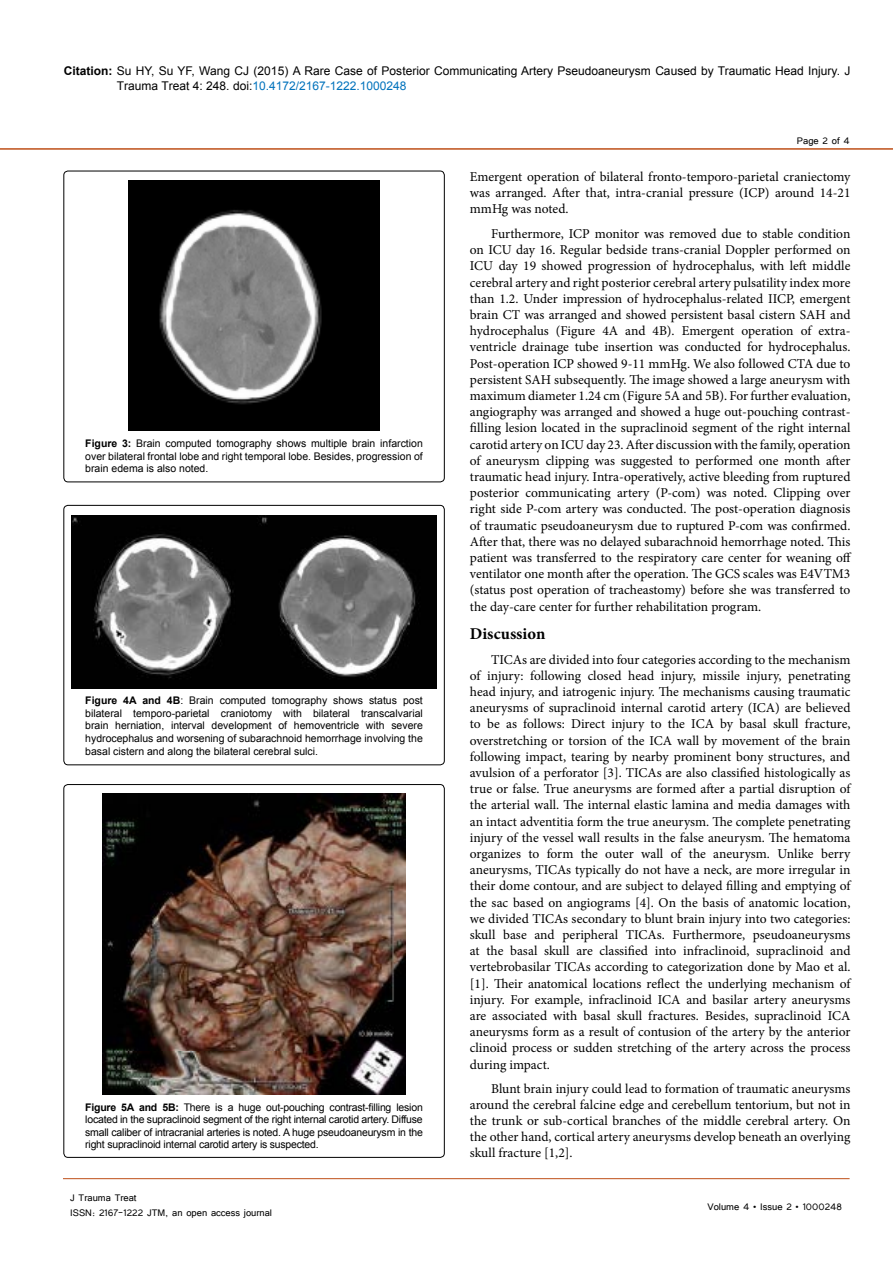
<style>
.page{position:relative;width:893px;height:1263px;background:#fff}
.page>*{position:absolute;margin:0;border:0;box-sizing:border-box;transform-origin:0 0}
.t1{font:700 16.5px "Minion Pro";color:#000}
.t2{font:13.5px/16.2px "Minion Pro";color:#000;text-align:justify}
.t3{font:12px/14.4px "Arial";color:#000}
.t4{font:12px/14.4px "Tunga";color:#000}
.t5{font:10.5px/12.6px "Arial";color:#000;text-align:justify}
.s1{font-weight:700}
.s2{color:#0072bc}
</style>
<div class="page">
<hr style="left:0;top:148px;width:893px;height:2px;background:#be4f18">
<hr style="left:63px;top:1178px;width:787px;height:1px;background:#be4f18">
<div style="left:64px;top:171px;width:380px;height:311px;border:1px solid #000;border-radius:4px"></div>
<img style="left:128px;top:181px;width:252px;height:250px">
<div style="left:64px;top:505px;width:380px;height:260px;border:1px solid #000;border-radius:4px"></div>
<img style="left:72px;top:515px;width:364px;height:173px">
<div style="left:64px;top:784px;width:380px;height:373px;border:1px solid #000;border-radius:4px"></div>
<img style="left:103px;top:794px;width:302px;height:300px">
<p class="t3" style="left:117px;top:64px;width:735px;text-indent:-53px"><span class="s1">Citation:</span> Su HY, Su YF, Wang CJ (2015) A Rare Case of Posterior Communicating Artery Pseudoaneurysm Caused by Traumatic Head Injury. J<br>Trauma Treat 4: 248. doi:<span class="s2">10.4172/2167-1222.1000248</span></p>
<p class="t5" style="left:85px;top:437px;width:339px"><span class="s1">Figure 3:</span> Brain computed tomography shows multiple brain infarction over bilateral frontal lobe and right temporal lobe. Besides, progression of brain edema is also noted.</p>
<p class="t5" style="left:85px;top:694px;width:339px"><span class="s1">Figure 4A and 4B</span>: Brain computed tomography shows status post bilateral temporo-parietal craniotomy with bilateral transcalvarial brain herniation, interval development of hemoventricle with severe hydrocephalus and worsening of subarachnoid hemorrhage involving the basal cistern and along the bilateral cerebral sulci.</p>
<p class="t5" style="left:85px;top:1100px;width:339px"><span class="s1">Figure 5A and 5B:</span> There is a huge out-pouching contrast-filling lesion located in the supraclinoid segment of the right internal carotid artery. Diffuse small caliber of intracranial arteries is noted. A huge pseudoaneurysm in the right supraclinoid internal carotid artery is suspected.</p>
<p class="t4" style="left:70px;top:1190px;width:203px">J Trauma Treat<br>ISSN: 2167-1222 JTM, an open access journal</p>
<p class="t4" style="left:797px;top:133px;width:54px">Page 2 of 4</p>
<p class="t2" style="left:470px;top:168px;width:382px">Emergent operation of bilateral fronto-temporo-parietal craniectomy was arranged. After that, intra-cranial pressure (ICP) around 14-21 mmHg was noted.</p>
<p class="t2" style="left:470px;top:226px;width:383px;text-indent:21px">Furthermore, ICP monitor was removed due to stable condition on ICU day 16. Regular bedside trans-cranial Doppler performed on ICU day 19 showed progression of hydrocephalus, with left middle cerebral artery and right posterior cerebral artery pulsatility index more than 1.2. Under impression of hydrocephalus-related IICP, emergent brain CT was arranged and showed persistent basal cistern SAH and hydrocephalus (Figure 4A and 4B). Emergent operation of extra&shy;ventricle drainage tube insertion was conducted for hydrocephalus.<br>Post-operation ICP showed 9-11 mmHg. We also followed CTA due to persistent SAH subsequently. The image showed a large aneurysm with maximum diameter 1.24 cm (Figure 5A and 5B). For further evaluation, angiography was arranged and showed a huge out-pouching contrast&shy;filling lesion located in the supraclinoid segment of the right internal carotid artery on ICU day 23. After discussion with the family, operation of aneurysm clipping was suggested to performed one month after traumatic head injury. Intra-operatively, active bleeding from ruptured posterior communicating artery (P-com) was noted. Clipping over right side P-com artery was conducted. The post-operation diagnosis of traumatic pseudoaneurysm due to ruptured P-com was confirmed.<br>After that, there was no delayed subarachnoid hemorrhage noted. This patient was transferred to the respiratory care center for weaning off ventilator one month after the operation. The GCS scales was E4VTM3 (status post operation of tracheastomy) before she was transferred to the day-care center for further rehabilitation program.</p>
<p class="t1" style="left:470px;top:622px;width:77px">Discussion</p>
<p class="t2" style="left:470px;top:651px;width:382px;text-indent:21px">TICAs are divided into four categories according to the mechanism of injury: following closed head injury, missile injury, penetrating head injury, and iatrogenic injury. The mechanisms causing traumatic aneurysms of supraclinoid internal carotid artery (ICA) are believed to be as follows: Direct injury to the ICA by basal skull fracture, overstretching or torsion of the ICA wall by movement of the brain following impact, tearing by nearby prominent bony structures, and avulsion of a perforator [3]. TICAs are also classified histologically as true or false. True aneurysms are formed after a partial disruption of the arterial wall. The internal elastic lamina and media damages with an intact adventitia form the true aneurysm. The complete penetrating injury of the vessel wall results in the false aneurysm. The hematoma organizes to form the outer wall of the aneurysm. Unlike berry aneurysms, TICAs typically do not have a neck, are more irregular in their dome contour, and are subject to delayed filling and emptying of the sac based on angiograms [4]. On the basis of anatomic location, we divided TICAs secondary to blunt brain injury into two categories: skull base and peripheral TICAs. Furthermore, pseudoaneurysms at the basal skull are classified into infraclinoid, supraclinoid and vertebrobasilar TICAs according to categorization done by Mao et al. [1]. Their anatomical locations reflect the underlying mechanism of injury. For example, infraclinoid ICA and basilar artery aneurysms are associated with basal skull fractures. Besides, supraclinoid ICA aneurysms form as a result of contusion of the artery by the anterior clinoid process or sudden stretching of the artery across the process during impact.</p>
<p class="t2" style="left:470px;top:1081px;width:382px;text-indent:21px">Blunt brain injury could lead to formation of traumatic aneurysms around the cerebral falcine edge and cerebellum tentorium, but not in the trunk or sub-cortical branches of the middle cerebral artery. On the other hand, cortical artery aneurysms develop beneath an overlying skull fracture [1,2].</p>
<p class="t4" style="left:707px;top:1199px;width:136px">Volume 4 • Issue 2 • 1000248</p>
</div>
